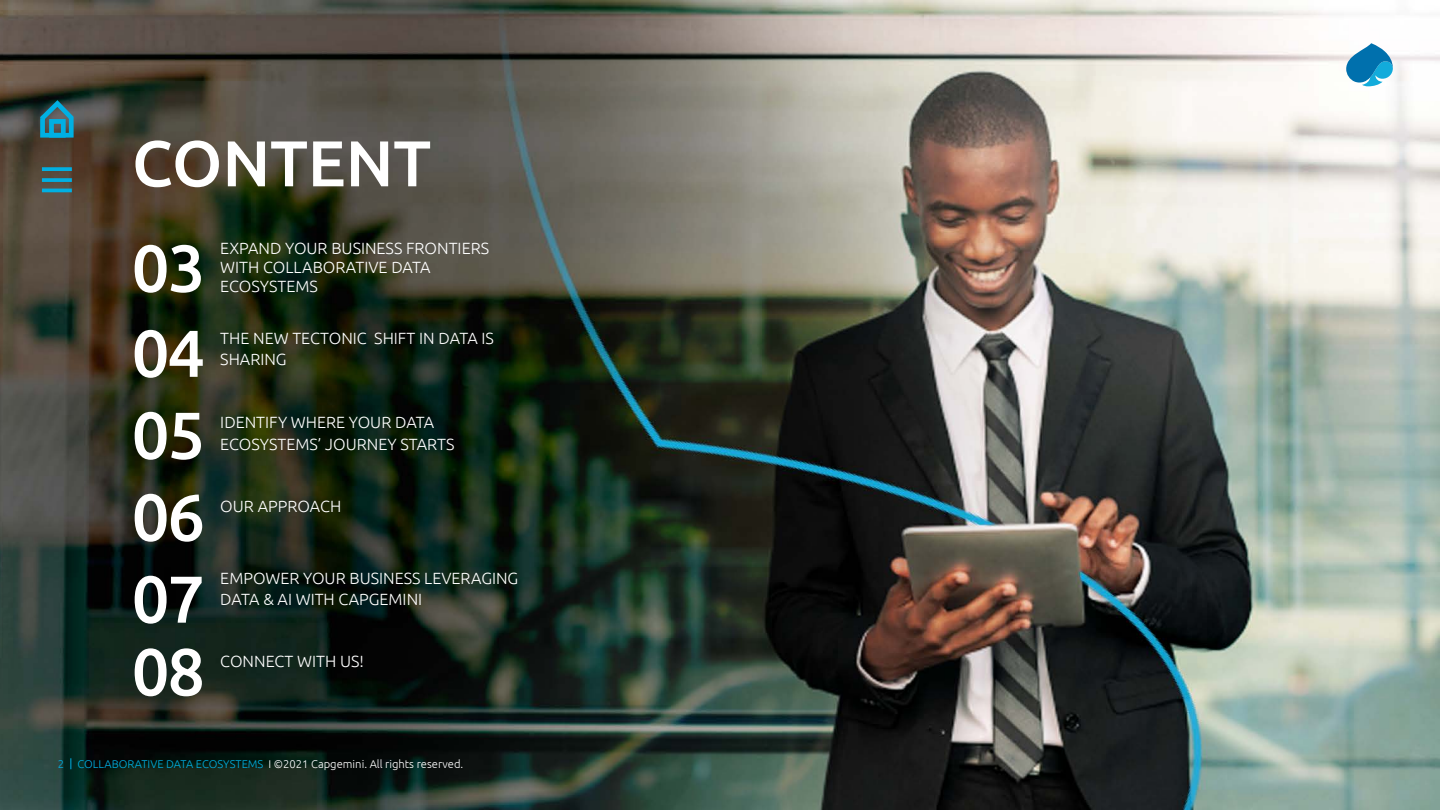
<style>
.page{position:relative;width:1440px;height:810px;background:#fff}
.page>*{position:absolute;margin:0;border:0;box-sizing:border-box;transform-origin:0 0}
.t1{font:500 66.25px/82.8px "Ubuntu";letter-spacing:-.03em;color:#fff;text-align:justify}
.t2{font:500 64.62px "Ubuntu";color:#fff}
.t3{font:300 16.25px/21.2px "Ubuntu";color:#fff}
.t4{font:300 11.25px "Ubuntu";color:#fff}
.s1{color:#00b0e3}
</style>
<div class="page">
<img style="left:0;top:0;width:1440px;height:810px">
<svg style="left:1346px;top:43px;width:47px;height:43px"></svg>
<svg style="left:42px;top:167px;width:30px;height:4px"></svg>
<svg style="left:42px;top:178px;width:30px;height:4px"></svg>
<hr style="left:42px;top:189px;width:30px;height:3px;background:#00b0e3">
<svg style="left:36px;top:97px;width:40px;height:43px;background:#246a7b"></svg>
<h2 class="t2" style="left:132px;top:122px;width:301px">CONTENT</h2>
<h1 class="t1" style="left:132px;top:224px;width:75px">03<br>04<br>05<br>06<br>07</h1>
<h1 class="t1" style="left:132px;top:628px;width:75px">08</h1>
<p class="t3" style="left:220px;top:239px;width:270px;line-height:18.8px">EXPAND YOUR BUSINESS FRONTIERS<br>WITH COLLABORATIVE DATA<br>ECOSYSTEMS</p>
<p class="t3" style="left:220px;top:327px;width:275px">THE NEW TECTONIC SHIFT IN DATA IS<br>SHARING</p>
<p class="t3" style="left:220px;top:411px;width:236px">IDENTIFY WHERE YOUR DATA<br>ECOSYSTEMS’ JOURNEY STARTS</p>
<p class="t3" style="left:220px;top:496px;width:122px">OUR APPROACH</p>
<p class="t3" style="left:220px;top:567px;width:299px">EMPOWER YOUR BUSINESS LEVERAGING<br>DATA &amp; AI WITH CAPGEMINI</p>
<p class="t3" style="left:220px;top:650px;width:145px">CONNECT WITH US!</p>
<p class="t4" style="left:58px;top:757px;width:407px"><span class="s1">2 COLLABORATIVE DATA ECOSYSTEMS</span> I ©2021 Capgemini. All rights reserved.</p>
</div>
